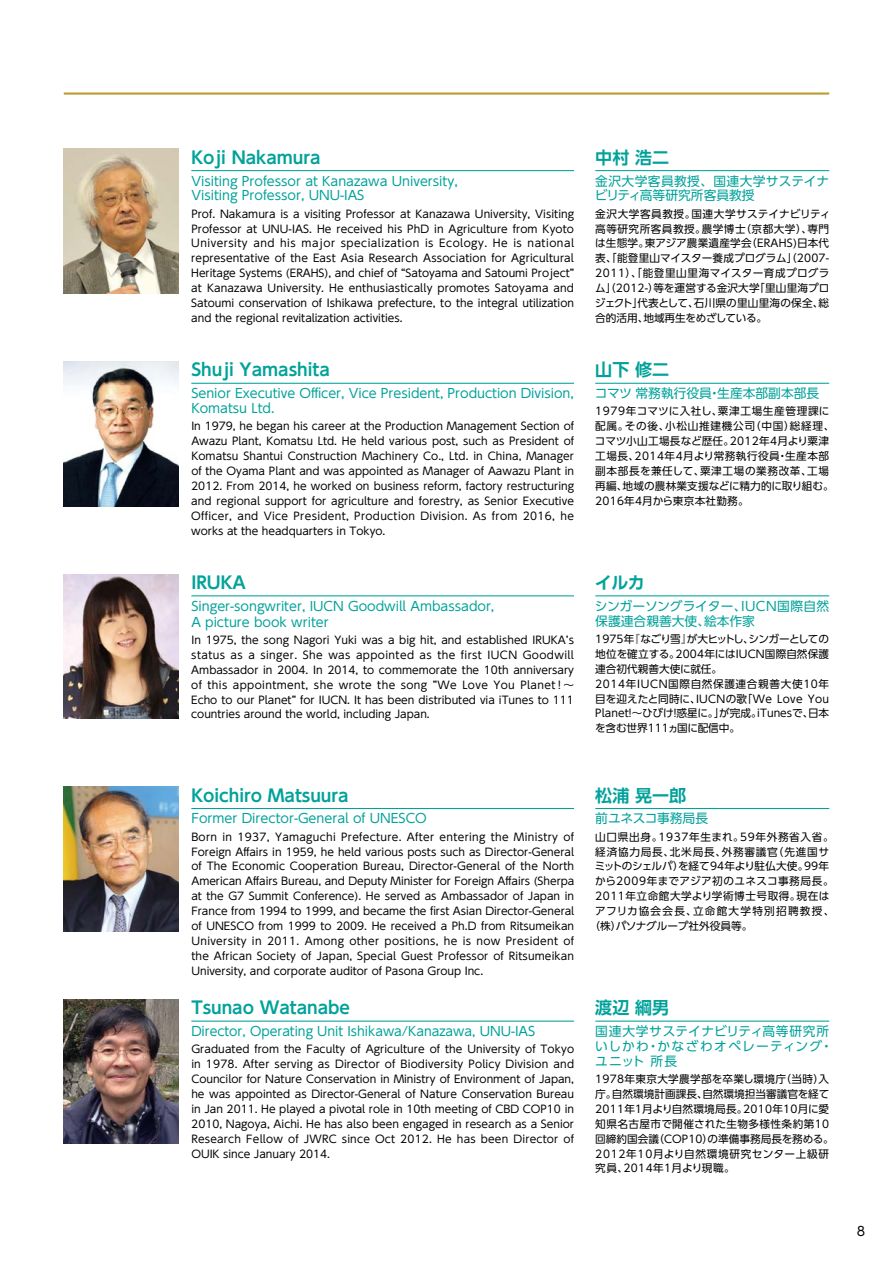
<style>
.page{position:relative;width:893px;height:1263px;background:#fff}
.page>*{position:absolute;margin:0;border:0;box-sizing:border-box;transform-origin:0 0}
.t1{font:700 16.95px "UD Shin Go Pr 6 De";color:#00a29a}
.t2{font:12.75px/14.9px "UD Shin Go Pr 6";color:#00a29a}
.t3{font:12.75px/14.9px "UD Shin Go Pr 6";letter-spacing:.06em;color:#00a29a}
.t4{font:12.75px "UD Shin Go Pr 6";color:#000}
.t5{font:10.65px/14.9px "UD Shin Go Pr 6";letter-spacing:.01em;color:#000;text-align:justify}
.t6{font:10.65px/14.9px "UD Shin Go Pr 6";letter-spacing:.03em;color:#000}
.t7{font:10.65px "UD Shin Go Pr 6";letter-spacing:.06em;color:#000}
.t8{font:10.65px "UD Shin Go Pr 6";letter-spacing:.04em;color:#000}
.t9{font:10.65px "UD Shin Go Pr 6";letter-spacing:.05em;color:#000}
.t10{font:10.65px "UD Shin Go Pr 6";letter-spacing:.07em;color:#000}
.t11{font:10.65px "UD Shin Go Pr 6";letter-spacing:.115em;color:#000}
</style>
<div class="page">
<hr style="left:64px;top:92px;width:765px;height:3px;background:#c09b30">
<img style="left:64px;top:149px;width:115px;height:144px">
<hr style="left:191px;top:170px;width:383px;height:1px;background:#00a29a">
<hr style="left:595px;top:170px;width:234px;height:1px;background:#00a29a">
<img style="left:64px;top:574px;width:115px;height:145px">
<hr style="left:191px;top:595px;width:383px;height:1px;background:#00a29a">
<hr style="left:595px;top:595px;width:234px;height:1px;background:#00a29a">
<img style="left:64px;top:787px;width:115px;height:144px">
<hr style="left:191px;top:808px;width:383px;height:1px;background:#00a29a">
<hr style="left:595px;top:808px;width:234px;height:1px;background:#00a29a">
<img style="left:64px;top:361px;width:115px;height:145px">
<hr style="left:191px;top:383px;width:383px;height:1px;background:#00a29a">
<hr style="left:595px;top:383px;width:234px;height:1px;background:#00a29a">
<img style="left:64px;top:999px;width:115px;height:145px">
<hr style="left:191px;top:1020px;width:383px;height:2px;background:#00a29a">
<hr style="left:595px;top:1020px;width:234px;height:2px;background:#00a29a">
<h1 class="t1" style="left:191px;top:144px;width:131px">Koji Nakamura</h1>
<p class="t2" style="left:191px;top:173px;width:268px">Visiting Professor at Kanazawa University,<br>Visiting Professor, UNU-IAS</p>
<p class="t5" style="left:191px;top:206px;width:384px">Prof. Nakamura is a visiting Professor at Kanazawa University, Visiting Professor at UNU-IAS. He received his PhD in Agriculture from Kyoto University and his major specialization is Ecology. He is national representative of the East Asia Research Association for Agricultural Heritage Systems (ERAHS), and chief of “Satoyama and Satoumi Project” at Kanazawa University. He enthusiastically promotes Satoyama and Satoumi conservation of Ishikawa prefecture, to the integral utilization and the regional revitalization activities.</p>
<h1 class="t1" style="left:191px;top:356px;width:140px">Shuji Yamashita</h1>
<p class="t2" style="left:191px;top:386px;width:384px">Senior Executive Officer, Vice President, Production Division,<br>Komatsu Ltd.</p>
<p class="t5" style="left:191px;top:419px;width:384px">In 1979, he began his career at the Production Management Section of Awazu Plant, Komatsu Ltd. He held various post, such as President of Komatsu Shantui Construction Machinery Co., Ltd. in China, Manager of the Oyama Plant and was appointed as Manager of Aawazu Plant in 2012. From 2014, he worked on business reform, factory restructuring and regional support for agriculture and forestry, as Senior Executive Officer, and Vice President, Production Division. As from 2016, he works at the headquarters in Tokyo.</p>
<h1 class="t1" style="left:191px;top:569px;width:56px">IRUKA</h1>
<p class="t2" style="left:191px;top:598px;width:305px;line-height:15.9px">Singer-songwriter, IUCN Goodwill Ambassador,<br>A picture book writer</p>
<p class="t5" style="left:191px;top:632px;width:384px">In 1975, the song Nagori Yuki was a big hit, and established IRUKA’s status as a singer. She was appointed as the first IUCN Goodwill Ambassador in 2004. In 2014, to commemorate the 10th anniversary of this appointment, she wrote the song ”We Love You Planet！～Echo to our Planet” for IUCN. It has been distributed via iTunes to 111 countries around the world, including Japan.</p>
<h1 class="t1" style="left:595px;top:144px;width:75px">中村 浩二</h1>
<p class="t2" style="left:595px;top:173px;width:236px">金沢大学客員教授、国連大学サステイナビリティ高等研究所客員教授</p>
<p class="t5" style="left:595px;top:206px;width:237px">金沢大学客員教授。国連大学サステイナビリティ高等研究所客員教授。農学博士（京都大学）、専門は生態学。東アジア農業遺産学会（ERAHS)日本代表、「能登里山マイスター養成プログラム」（2007- 2011）、「能登里山里海マイスター育成プログラム」（2012-）等を運営する金沢大学「里山里海プロジェクト」代表として、石川県の里山里海の保全、総合的活用、地域再生をめざしている。</p>
<h1 class="t1" style="left:595px;top:356px;width:75px">山下 修二</h1>
<p class="t2" style="left:595px;top:386px;width:226px">コマツ常務執行役員・生産本部副本部長</p>
<p class="t6" style="left:595px;top:404px;width:241px">1979年コマツに入社し、粟津工場生産管理課に配属。その後、小松山推建機公司（中国）総経理、コマツ小山工場長など歴任。2012年4月より粟津工場長、2014年4月より常務執行役員・生産本部副本部長を兼任して、粟津工場の業務改革、工場再編、地域の農林業支援などに精力的に取り組む。<br>2016年4月から東京本社勤務。</p>
<h1 class="t1" style="left:595px;top:569px;width:52px">イルカ</h1>
<p class="t2" style="left:595px;top:598px;width:236px">シンガーソングライター、IUCN国際自然保護連合親善大使、絵本作家</p>
<p class="t5" style="left:595px;top:631px;width:236px;text-align:left">1975年『なごり雪』が大ヒットし、シンガーとしての地位を確立する。2004年にはIUCN国際自然保護連合初代親善大使に就任。<br>2014年IUCN国際自然保護連合親善大使10年目を迎えたと同時に、IUCNの歌「We Love You<br>Planet！～ひびけ！惑星に。」が完成。iTunesで、日本を含む世界111ヵ国に配信中。</p>
<h1 class="t1" style="left:191px;top:781px;width:159px">Koichiro Matsuura</h1>
<p class="t2" style="left:191px;top:811px;width:237px">Former Director-General of UNESCO</p>
<p class="t5" style="left:191px;top:829px;width:384px">Born in 1937, Yamaguchi Prefecture. After entering the Ministry of Foreign Affairs in 1959, he held various posts such as Director-General of The Economic Cooperation Bureau, Director-General of the North American Affairs Bureau, and Deputy Minister for Foreign Affairs (Sherpa at the G7 Summit Conference). He served as Ambassador of Japan in France from 1994 to 1999, and became the first Asian Director-General of UNESCO from 1999 to 2009. He received a Ph.D from Ritsumeikan University in 2011. Among other positions, he is now President of the African Society of Japan, Special Guest Professor of Ritsumeikan University, and corporate auditor of Pasona Group Inc.</p>
<h1 class="t1" style="left:191px;top:994px;width:160px">Tsunao Watanabe</h1>
<p class="t2" style="left:191px;top:1023px;width:346px">Director, Operating Unit Ishikawa/Kanazawa, UNU-IAS</p>
<p class="t5" style="left:191px;top:1041px;width:384px">Graduated from the Faculty of Agriculture of the University of Tokyo in 1978. After serving as Director of Biodiversity Policy Division and Councilor for Nature Conservation in Ministry of Environment of Japan, he was appointed as Director-General of Nature Conservation Bureau in Jan 2011. He played a pivotal role in 10th meeting of CBD COP10 in 2010, Nagoya, Aichi. He has also been engaged in research as a Senior Research Fellow of JWRC since Oct 2012. He has been Director of OUIK since January 2014.</p>
<h1 class="t1" style="left:595px;top:781px;width:92px">松浦 晃一郎</h1>
<p class="t2" style="left:595px;top:811px;width:114px">前ユネスコ事務局長</p>
<p class="t7" style="left:595px;top:828px;width:240px">山口県出身。1937年生まれ。59年外務省入省。</p>
<p class="t10" style="left:595px;top:843px;width:235px">経済協力局長、北米局長、外務審議官（先進国サ</p>
<p class="t5" style="left:595px;top:859px;width:236px">ミットのシェルパ）を経て94年より駐仏大使。99年</p>
<p class="t8" style="left:595px;top:873px;width:240px">から2009年までアジア初のユネスコ事務局長。</p>
<p class="t9" style="left:595px;top:887px;width:235px">2011年立命館大学より学術博士号取得。現在は</p>
<p class="t11" style="left:595px;top:902px;width:241px">アフリカ協会会長、立命館大学特別招聘教授、</p>
<p class="t5" style="left:590px;top:918px;width:164px">（株）パソナグループ社外役員等。</p>
<h1 class="t1" style="left:595px;top:994px;width:75px">渡辺 綱男</h1>
<p class="t3" style="left:595px;top:1023px;width:239px">国連大学サステイナビリティ高等研究所いしかわ・かなざわオペレーティング・ユニット所長</p>
<p class="t5" style="left:595px;top:1071px;width:240px;text-align:left">1978年東京大学農学部を卒業し環境庁（当時）入庁。自然環境計画課長、自然環境担当審議官を経て<br>2011年１月より自然環境局長。2010年10月に愛知県名古屋市で開催された生物多様性条約第10回締約国会議（COP10）の準備事務局長を務める。<br>2012年10月より自然環境研究センター上級研究員、2014年1月より現職。</p>
<p class="t4" style="left:857px;top:1221px;width:10px">8</p>
</div>
